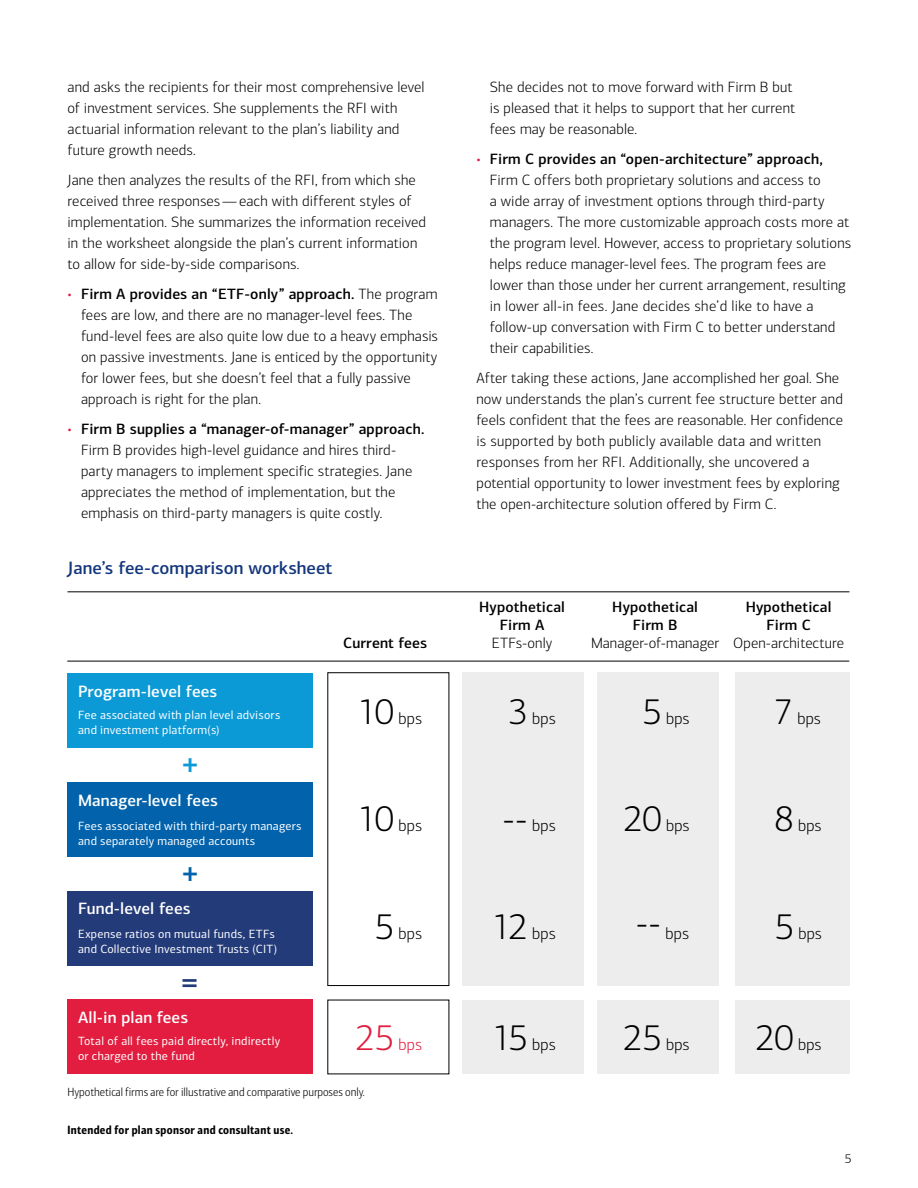
<style>
.page{position:relative;width:918px;height:1188px;background:#fff}
.page>*{position:absolute;margin:0;border:0;box-sizing:border-box;transform-origin:0 0}
.t1{font:700 33px "Connections";color:#0c9ad6}
.t2{font:700 33px "Connections";color:#0262ab}
.t3{font:700 33px "Connections";color:#243b7a}
.t4{font:500 18px "Connections";color:#14377d}
.t5{font:300 16.5px "Connections";letter-spacing:.005em;color:#000}
.t6{font:500 16.5px "Connections";letter-spacing:.005em;color:#fff}
.t7{font:300 16.5px "Connections";color:#e21d3f}
.t8{font:300 15px/21px "Connections";letter-spacing:.01em;color:#000}
.t9{font:500 15px/18px "Connections";letter-spacing:.01em;color:#000;text-align:center}
.t10{font:300 13.5px "Connections";color:#000}
.t11{font:12px/15px "Connections";letter-spacing:.02em;color:#fff}
.t12{font:300 12px "Connections Cond";color:#000}
.t13{font:12px "Connections Cond Bld";letter-spacing:.025em;color:#000}
.s1{color:#e3173e}
.s2{font-weight:500}
.s3{font-weight:300}
.s4{font-size:36px}
</style>
<div class="page">
<hr style="left:68px;top:592px;width:782px;height:1px;background:#000">
<svg style="left:327px;top:672px;width:122px;height:402px"></svg>
<div style="left:462px;top:673px;width:122px;height:313px;background:#ededee"></div>
<div style="left:597px;top:673px;width:122px;height:313px;background:#ededee"></div>
<div style="left:735px;top:673px;width:115px;height:313px;background:#ededee"></div>
<div style="left:462px;top:1000px;width:122px;height:73px;background:#ededee"></div>
<div style="left:597px;top:1000px;width:122px;height:73px;background:#ededee"></div>
<div style="left:735px;top:1000px;width:115px;height:73px;background:#ededee"></div>
<div style="left:67px;top:674px;width:245px;height:74px;background:#0c9ad6"></div>
<div style="left:67px;top:783px;width:245px;height:74px;background:#0262ab"></div>
<div style="left:67px;top:891px;width:245px;height:74px;background:#243b7a"></div>
<div style="left:67px;top:1000px;width:245px;height:74px;background:#e21d3f"></div>
<hr style="left:67px;top:661px;width:782px;height:1px;background:#000">
<p class="t8" style="left:68px;top:77px;width:359px">and asks the recipients for their most comprehensive level of investment services. She supplements the RFI with actuarial information relevant to the plan’s liability and future growth needs.</p>
<p class="t8" style="left:68px;top:170px;width:360px">Jane then analyzes the results of the RFI, from which she received three responses — each with different styles of implementation. She summarizes the information received in the worksheet alongside the plan’s current information to allow for side-by-side comparisons.</p>
<p class="t8" style="left:81px;top:284px;width:359px;text-indent:-14px"><span class="s1">•</span> <span class="s2">Firm A provides an “ETF-only” approach.</span> The program fees are low, and there are no manager-level fees. The fund-level fees are also quite low due to a heavy emphasis on passive investments. Jane is enticed by the opportunity for lower fees, but she doesn’t feel that a fully passive approach is right for the plan.</p>
<p class="t8" style="left:81px;top:419px;width:345px;text-indent:-14px"><span class="s1">•</span> <span class="s2">Firm B supplies a “manager-of-manager” approach.<br></span>Firm B provides high-level guidance and hires third&shy;party managers to implement specific strategies. Jane appreciates the method of implementation, but the emphasis on third-party managers is quite costly.</p>
<h3 class="t4" style="left:68px;top:557px;width:266px">Jane’s fee-comparison worksheet</h3>
<p class="t9" style="left:343px;top:634px;width:85px">Current fees</p>
<p class="t8" style="left:490px;top:77px;width:307px">She decides not to move forward with Firm B but is pleased that it helps to support that her current fees may be reasonable.</p>
<p class="t8" style="left:490px;top:149px;width:363px;text-indent:-14px"><span class="s1">•</span> <span class="s2">Firm C provides an “open-architecture” approach, </span>Firm C offers both proprietary solutions and access to<br>a wide array of investment options through third-party managers. The more customizable approach costs more at the program level. However, access to proprietary solutions helps reduce manager-level fees. The program fees are lower than those under her current arrangement, resulting in lower all-in fees. Jane decides she’d like to have a follow-up conversation with Firm C to better understand their capabilities.</p>
<p class="t8" style="left:476px;top:368px;width:368px">After taking these actions, Jane accomplished her goal. She now understands the plan’s current fee structure better and feels confident that the fees are reasonable. Her confidence is supported by both publicly available data and written responses from her RFI. Additionally, she uncovered a potential opportunity to lower investment fees by exploring the open-architecture solution offered by Firm C.</p>
<p class="t9" style="left:479px;top:598px;width:87px">Hypothetical<br>Firm A<br><span class="s3">ETFs-only</span></p>
<p class="t8" style="left:591px;top:598px;width:130px;line-height:18px;text-align:center"><span class="s2">Hypothetical<br>Firm B<br></span>Manager-of-manager</p>
<p class="t9" style="left:733px;top:598px;width:112px">Hypothetical<br>Firm C<br><span class="s3">Open-architecture</span></p>
<p class="t6" style="left:78px;top:681px;width:141px">Program-level fees</p>
<p class="t11" style="left:78px;top:707px;width:204px">Fee associated with plan level advisors and investment platform(s)</p>
<p class="t1" style="left:180px;top:743px;width:21px">+</p>
<p class="t6" style="left:78px;top:790px;width:141px">Manager-level fees</p>
<p class="t11" style="left:78px;top:818px;width:225px">Fees associated with third-party managers and separately managed accounts</p>
<p class="t2" style="left:180px;top:852px;width:21px">+</p>
<p class="t6" style="left:78px;top:899px;width:114px">Fund-level fees</p>
<p class="t11" style="left:78px;top:927px;width:201px">Expense ratios on mutual funds, ETFs and Collective Investment Trusts (CIT)</p>
<p class="t3" style="left:180px;top:961px;width:21px">=</p>
<p class="t6" style="left:78px;top:1007px;width:112px">All-in plan fees</p>
<p class="t11" style="left:78px;top:1033px;width:204px">Total of all fees paid directly, indirectly or charged to the fund</p>
<p class="t5" style="left:358px;top:709px;width:66px"><span class="s4">10</span> bps</p>
<p class="t5" style="left:509px;top:709px;width:49px"><span class="s4">3</span> bps</p>
<p class="t5" style="left:642px;top:709px;width:49px"><span class="s4">5</span> bps</p>
<p class="t5" style="left:774px;top:709px;width:49px"><span class="s4">7</span> bps</p>
<p class="t5" style="left:358px;top:816px;width:66px"><span class="s4">10</span> bps</p>
<p class="t5" style="left:502px;top:816px;width:55px"><span class="s4">--</span> bps</p>
<p class="t5" style="left:624px;top:816px;width:67px"><span class="s4">20</span> bps</p>
<p class="t5" style="left:774px;top:816px;width:49px"><span class="s4">8</span> bps</p>
<p class="t5" style="left:375px;top:924px;width:49px"><span class="s4">5</span> bps</p>
<p class="t5" style="left:492px;top:924px;width:65px"><span class="s4">12</span> bps</p>
<p class="t5" style="left:636px;top:924px;width:55px"><sup>--</sup> bps</p>
<p class="t5" style="left:775px;top:924px;width:49px"><span class="s4">5</span> bps</p>
<p class="t7" style="left:356px;top:1035px;width:68px"><span class="s4">25</span> bps</p>
<p class="t5" style="left:492px;top:1035px;width:65px"><span class="s4">15</span> bps</p>
<p class="t5" style="left:623px;top:1035px;width:68px"><span class="s4">25</span> bps</p>
<p class="t5" style="left:756px;top:1035px;width:67px"><span class="s4">20</span> bps</p>
<p class="t12" style="left:68px;top:1085px;width:299px">Hypothetical firms are for illustrative and comparative purposes only.</p>
<p class="t13" style="left:68px;top:1123px;width:227px">Intended for plan sponsor and consultant use.</p>
<p class="t10" style="left:844px;top:1148px;width:9px">5</p>
</div>
